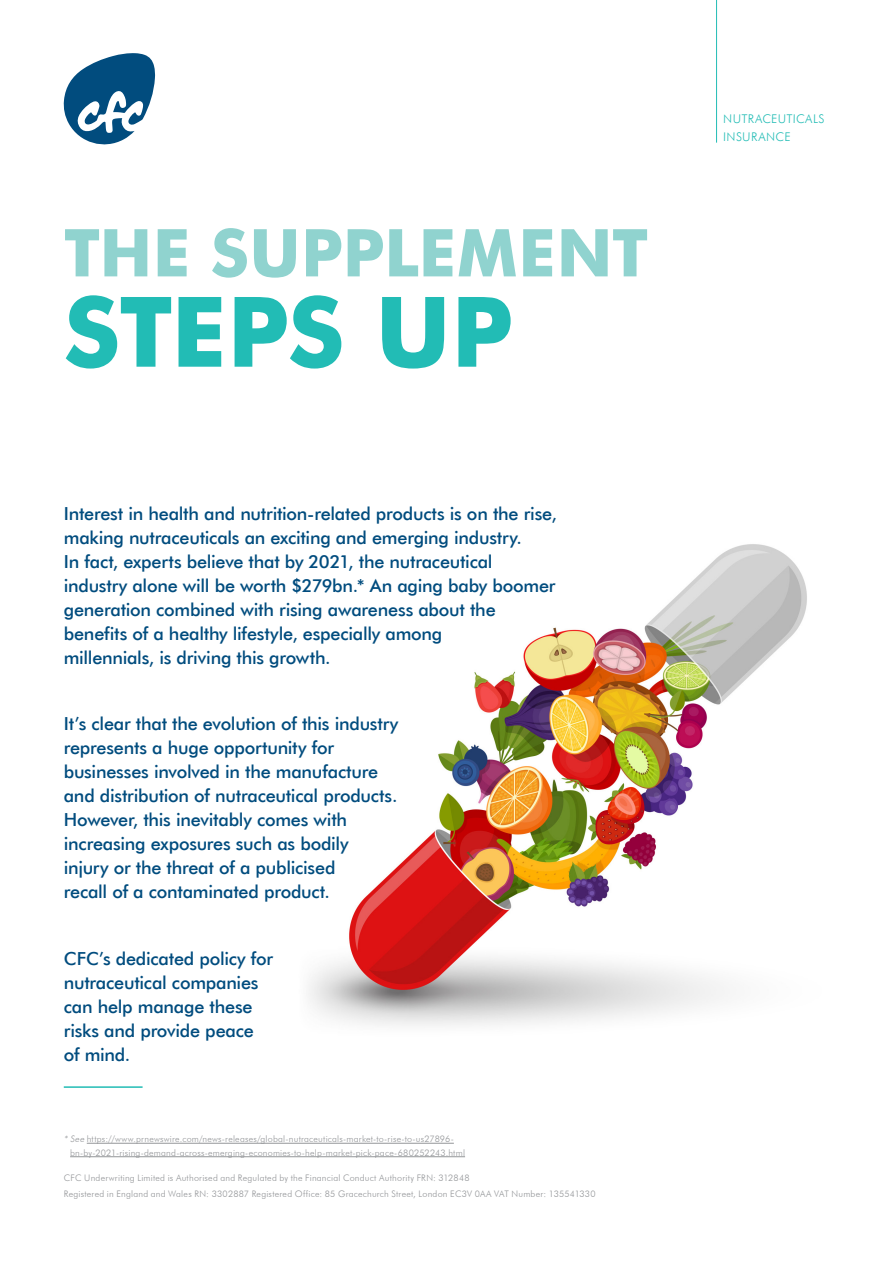
<style>
.page{position:relative;width:893px;height:1263px;background:#fff}
.page>*{position:absolute;margin:0;border:0;box-sizing:border-box;transform-origin:0 0}
.t1{font:700 97.5px "Futura BT";letter-spacing:-.01em;color:#22bcb5}
.t2{font:700 66px "Futura BT";color:#90d3cf}
.Intro_underscore{font:500 18px/24px "Futura BT";letter-spacing:-.015em;color:#014c7e}
.Award_status{font:300 12px/18px "Futura BT";letter-spacing:.045em;color:#22bcb5}
.Body{font:300 9px/13.5px "Futura BT";letter-spacing:.025em;color:#939598}
.s1{font-style:italic}
</style>
<div class="page">
<hr style="left:716px;top:0;width:1px;height:143px;background:#22bcb5">
<svg style="left:63px;top:53px;width:92px;height:92px"></svg>
<hr style="left:87px;top:1143px;width:367px;height:1px;background:#939598">
<hr style="left:70px;top:1156px;width:395px;height:1px;background:#939598">
<img style="left:308px;top:544px;width:499px;height:482px">
<hr style="left:64px;top:1086px;width:79px;height:2px;background:#22bcb5">
<p class="t2" style="left:64px;top:213px;width:586px">THE SUPPLEMENT</p>
<p class="t1" style="left:64px;top:273px;width:451px">STEPS UP</p>
<p class="Intro_underscore" style="left:64px;top:501px;width:495px">Interest in health and nutrition-related products is on the rise, making nutraceuticals an exciting and emerging industry.<br>In fact, experts believe that by 2021, the nutraceutical industry alone will be worth $279bn.* An aging baby boomer generation combined with rising awareness about the benefits of a healthy lifestyle, especially among<br>millennials, is driving this growth.</p>
<p class="Intro_underscore" style="left:64px;top:712px;width:336px">It’s clear that the evolution of this industry represents a huge opportunity for businesses involved in the manufacture and distribution of nutraceutical products.<br>However, this inevitably comes with increasing exposures such as bodily<br>injury or the threat of a publicised<br>recall of a contaminated product.</p>
<p class="Intro_underscore" style="left:64px;top:946px;width:211px">CFC’s dedicated policy for nutraceutical companies can help manage these risks and provide peace of mind.</p>
<p class="Body" style="left:70px;top:1132px;width:396px;text-indent:-6px"><span class="s1">* See</span> https://www.prnewswire.com/news-releases/global-nutraceuticals-market-to-rise-to-us27896- bn-by-2021-rising-demand-across-emerging-economies-to-help-market-pick-pace-680252243.html</p>
<p class="Body" style="left:64px;top:1169px;width:533px;line-height:16.5px">CFC Underwriting Limited is Authorised and Regulated by the Financial Conduct Authority FRN: 312848<br>Registered in England and Wales RN: 3302887 Registered Office: 85 Gracechurch Street, London EC3V 0AA VAT Number: 135541330</p>
<p class="Award_status" style="left:723px;top:109px;width:103px">NUTRACEUTICALS<br>INSURANCE</p>
</div>
